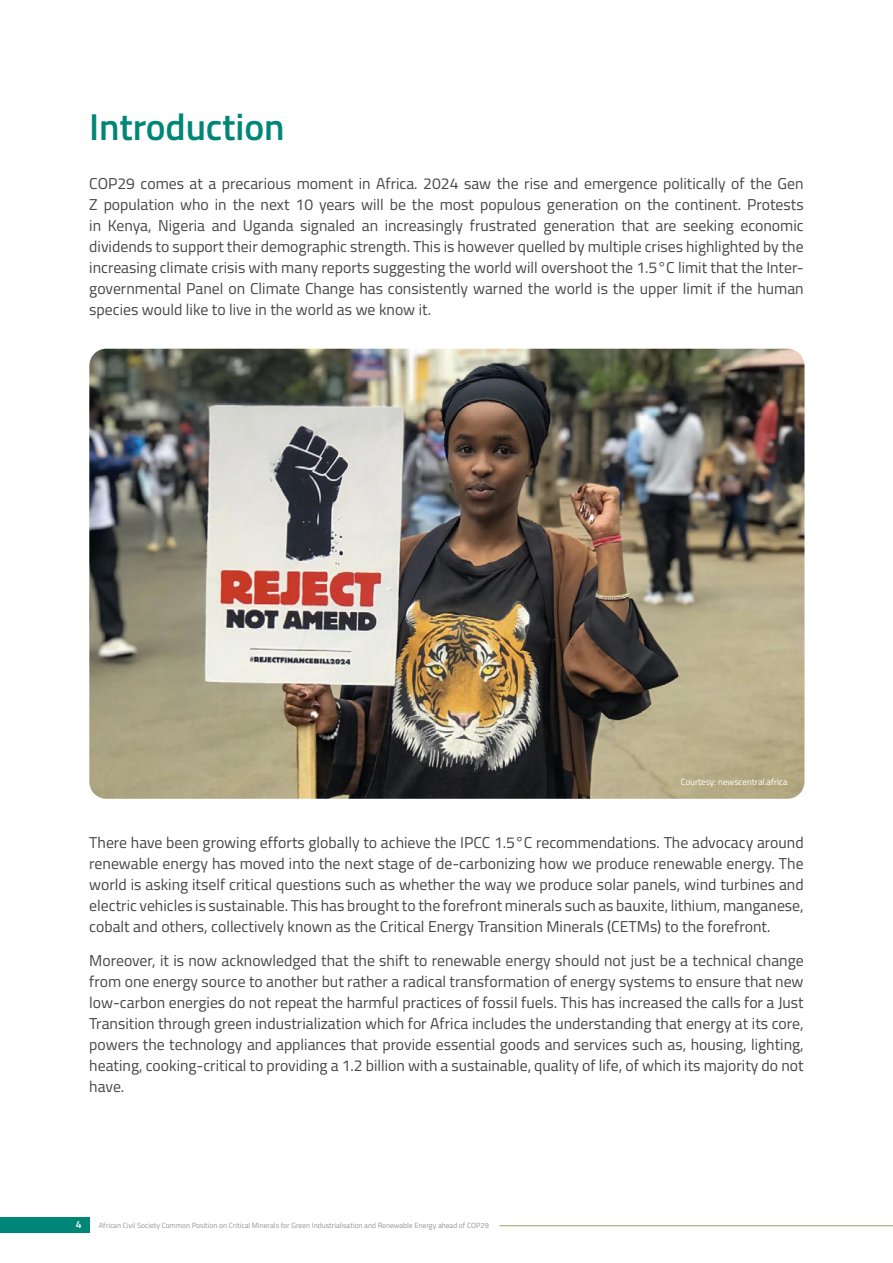
<style>
.page{position:relative;width:893px;height:1263px;background:#fff}
.page>*{position:absolute;margin:0;border:0;box-sizing:border-box;transform-origin:0 0}
.t1{font:600 37.5px "Titillium Web";letter-spacing:-.005em;color:#008677}
.t2{font:15.75px/21px "Titillium Web";color:#464547;text-align:justify}
.t3{font:600 10.5px "Titillium Web";color:#fff}
.t4{font:9px "Titillium Web";color:#fff}
.t5{font:7.5px "Titillium Web";color:#939598}
</style>
<div class="page">
<div style="left:0;top:1217px;width:89px;height:15px;background:#008677"></div>
<hr style="left:500px;top:1225px;width:393px;height:1px;background:#95a068">
<img style="left:89px;top:349px;width:715px;height:450px">
<h1 class="t1" style="left:89px;top:99px;width:197px">Introduction</h1>
<p class="t2" style="left:89px;top:172px;width:716px">COP29 comes at a precarious moment in Africa. 2024 saw the rise and emergence politically of the Gen Z population who in the next 10 years will be the most populous generation on the continent. Protests in Kenya, Nigeria and Uganda signaled an increasingly frustrated generation that are seeking economic dividends to support their demographic strength. This is however quelled by multiple crises highlighted by the increasing climate crisis with many reports suggesting the world will overshoot the 1.5°C limit that the Inter&shy;governmental Panel on Climate Change has consistently warned the world is the upper limit if the human species would like to live in the world as we know it.</p>
<p class="t4" style="left:681px;top:775px;width:108px">Courtesy: newscentral.africa</p>
<p class="t2" style="left:89px;top:832px;width:716px">There have been growing efforts globally to achieve the IPCC 1.5°C recommendations. The advocacy around renewable energy has moved into the next stage of de-carbonizing how we produce renewable energy. The world is asking itself critical questions such as whether the way we produce solar panels, wind turbines and electric vehicles is sustainable. This has brought to the forefront minerals such as bauxite, lithium, manganese, cobalt and others, collectively known as the Critical Energy Transition Minerals (CETMs) to the forefront.</p>
<p class="t2" style="left:89px;top:949px;width:716px">Moreover, it is now acknowledged that the shift to renewable energy should not just be a technical change from one energy source to another but rather a radical transformation of energy systems to ensure that new low-carbon energies do not repeat the harmful practices of fossil fuels. This has increased the calls for a Just Transition through green industrialization which for Africa includes the understanding that energy at its core, powers the technology and appliances that provide essential goods and services such as, housing, lighting, heating, cooking-critical to providing a 1.2 billion with a sustainable, quality of life, of which its majority do not have.</p>
<p class="t3" style="left:76px;top:1217px;width:7px">4</p>
<p class="t5" style="left:99px;top:1219px;width:391px">African Civil Society Common Position on Critical Minerals for Green Industrialisation and Renewable Energy ahead of COP29</p>
</div>
